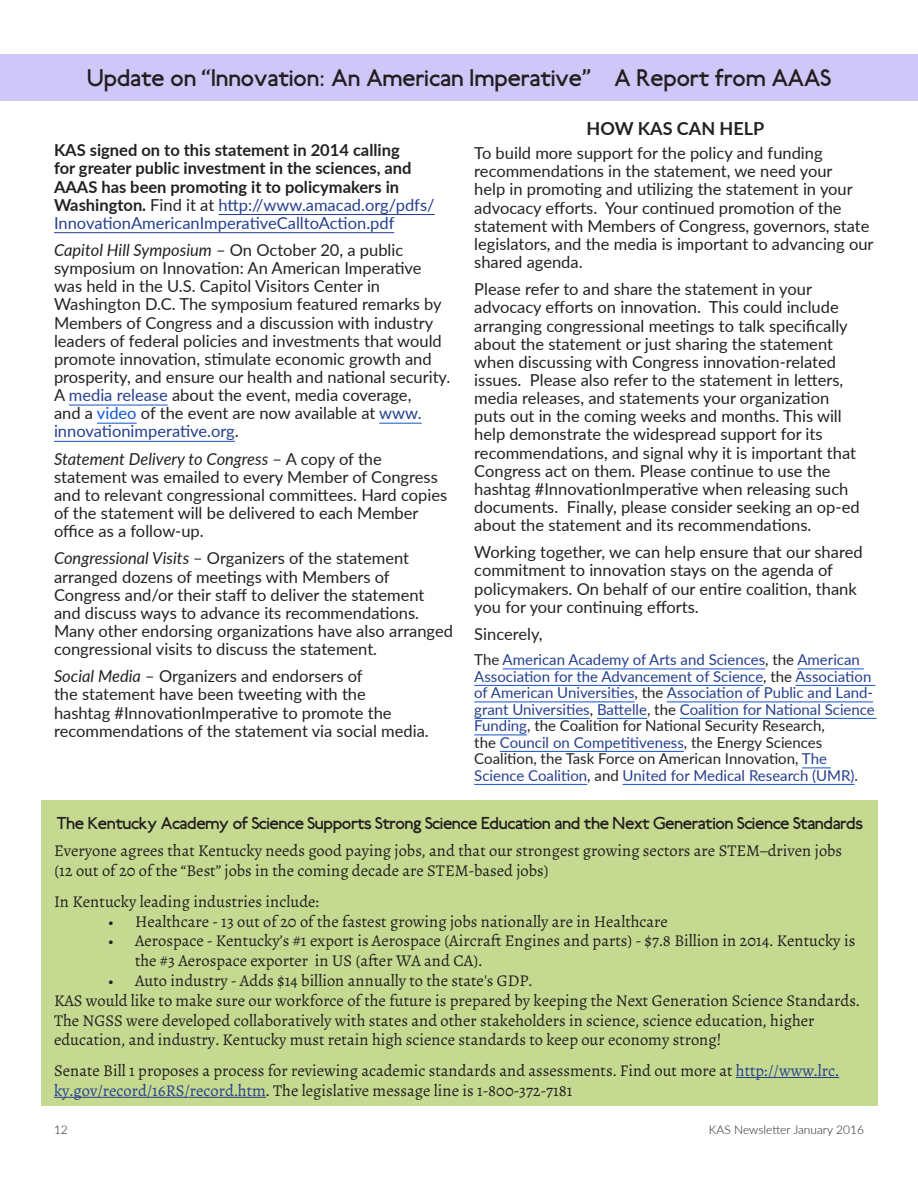
<style>
.page{position:relative;width:918px;height:1188px;background:#fff}
.page>*{position:absolute;margin:0;border:0;box-sizing:border-box;transform-origin:0 0}
.t1{font:24px "Railway";color:#231f20}
.t2{font:700 18px "Lato";color:#222}
.Paragraph_Style_1{font:17.25px "Railway";letter-spacing:-.02em;color:#231f20}
.t3{font:16.5px/18.1px "Lato";color:#222}
.Paragraph_Style_1-2{font:16.5px/19.8px "Alegreya";color:#231f20}
.t4{font:700 16.5px/18.1px "Lato";color:#222}
.t5{font:15px/16.5px "Lato";color:#253f8e}
.t6{font:300 12px "Lato";color:#231f20}
.s1{font-weight:400}
.s2{font-weight:400;color:#253f8e}
.s3{font-style:italic}
.s4{color:#253f8e}
.s5{color:#15c}
.s6{color:#222}
</style>
<div class="page">
<div style="left:41px;top:801px;width:837px;height:305px;background:#c5da90"></div>
<div style="left:0;top:54px;width:918px;height:46px;background:#d0c7f9"></div>
<hr style="left:219px;top:214px;width:216px;height:1px;background:#253f8e">
<hr style="left:54px;top:232px;width:340px;height:1px;background:#253f8e">
<hr style="left:69px;top:405px;width:99px;height:1px;background:#15c">
<hr style="left:97px;top:423px;width:40px;height:1px;background:#15c">
<hr style="left:379px;top:423px;width:43px;height:1px;background:#15c">
<hr style="left:54px;top:441px;width:181px;height:1px;background:#15c">
<hr style="left:503px;top:669px;width:262px;height:1px;background:#15c">
<hr style="left:798px;top:669px;width:66px;height:1px;background:#15c">
<hr style="left:474px;top:685px;width:289px;height:1px;background:#15c">
<hr style="left:796px;top:685px;width:79px;height:1px;background:#15c">
<hr style="left:474px;top:702px;width:161px;height:1px;background:#15c">
<hr style="left:667px;top:702px;width:206px;height:1px;background:#15c">
<hr style="left:474px;top:718px;width:116px;height:1px;background:#15c">
<hr style="left:597px;top:718px;width:50px;height:1px;background:#15c">
<hr style="left:680px;top:718px;width:197px;height:1px;background:#15c">
<hr style="left:474px;top:735px;width:53px;height:1px;background:#15c">
<hr style="left:500px;top:751px;width:184px;height:1px;background:#15c">
<svg style="left:802px;top:768px;width:29px;height:1px"></svg>
<hr style="left:474px;top:784px;width:113px;height:1px;background:#15c">
<hr style="left:623px;top:784px;width:232px;height:1px;background:#15c">
<hr style="left:736px;top:1077px;width:103px;height:1px;background:#253f8e">
<hr style="left:54px;top:1097px;width:212px;height:1px;background:#253f8e">
<p class="t1" style="left:87px;top:63px;width:745px">Update on “Innovation: An American Imperative” A Report from AAAS</p>
<p class="t4" style="left:54px;top:140px;width:382px">KAS signed on to this statement in 2014 calling<br>for greater public investment in the sciences, and AAAS has been promoting it to policymakers in Washington. <span class="s1">Find it at</span> <span class="s2">http://www.amacad.org/pdfs/ InnovationAmericanImperativeCalltoAction.pdf</span></p>
<p class="t3" style="left:54px;top:240px;width:398px"><span class="s3">Capitol Hill Symposium</span> – On October 20, a public symposium on Innovation: An American Imperative was held in the U.S. Capitol Visitors Center in Washington D.C. The symposium featured remarks by Members of Congress and a discussion with industry leaders of federal policies and investments that would promote innovation, stimulate economic growth and prosperity, and ensure our health and national security.<br>A <span class="s4">media release</span> about the event, media coverage,<br>and a <span class="s5">video</span> of the event are now available at <span class="s4">www. innovationimperative.org</span>.</p>
<p class="t3" style="left:54px;top:449px;width:395px"><span class="s3">Statement Delivery to Congress</span> – A copy of the statement was emailed to every Member of Congress and to relevant congressional committees. Hard copies of the statement will be delivered to each Member office as a follow-up.</p>
<p class="t3" style="left:54px;top:549px;width:401px"><span class="s3">Congressional Visits</span> – Organizers of the statement arranged dozens of meetings with Members of Congress and/or their staff to deliver the statement and discuss ways to advance its recommendations.<br>Many other endorsing organizations have also arranged congressional visits to discuss the statement.</p>
<p class="t3" style="left:54px;top:667px;width:376px"><span class="s3">Social Media</span> – Organizers and endorsers of<br>the statement have been tweeting with the<br>hashtag #InnovationImperative to promote the recommendations of the statement via social media.</p>
<p class="t2" style="left:587px;top:115px;width:179px">HOW KAS CAN HELP</p>
<p class="t3" style="left:474px;top:143px;width:401px">To build more support for the policy and funding recommendations in the statement, we need your<br>help in promoting and utilizing the statement in your advocacy efforts. Your continued promotion of the statement with Members of Congress, governors, state legislators, and the media is important to advancing our shared agenda.</p>
<p class="t3" style="left:474px;top:279px;width:387px">Please refer to and share the statement in your advocacy efforts on innovation. This could include arranging congressional meetings to talk specifically about the statement or just sharing the statement when discussing with Congress innovation-related issues. Please also refer to the statement in letters, media releases, and statements your organization puts out in the coming weeks and months. This will help demonstrate the widespread support for its recommendations, and signal why it is important that Congress act on them. Please continue to use the hashtag #InnovationImperative when releasing such documents. Finally, please consider seeking an op-ed about the statement and its recommendations.</p>
<p class="t3" style="left:474px;top:543px;width:390px">Working together, we can help ensure that our shared commitment to innovation stays on the agenda of policymakers. On behalf of our entire coalition, thank you for your continuing efforts.</p>
<p class="t3" style="left:474px;top:624px;width:70px">Sincerely,</p>
<p class="t5" style="left:474px;top:651px;width:402px"><span class="s6">The</span> American Academy of Arts and Sciences<span class="s6">, the</span> American Association for the Advancement of Science<span class="s6">, the</span> Association of American Universities<span class="s6">, the</span> Association of Public and Land&shy;grant Universities<span class="s6">,</span> Battelle<span class="s6">, the</span> Coalition for National Science Funding<span class="s6">, the Coalition for National Security Research,<br>the</span> Council on Competitiveness<span class="s6">, the Energy Sciences Coalition, the Task Force on American Innovation,</span> The Science Coalition<span class="s6">, and</span> United for Medical Research (UMR)<span class="s6">.</span></p>
<p class="Paragraph_Style_1" style="left:57px;top:812px;width:808px">The Kentucky Academy of Science Supports Strong Science Education and the Next Generation Science Standards</p>
<p class="Paragraph_Style_1-2" style="left:54px;top:841px;width:790px">Everyone agrees that Kentucky needs good paying jobs, and that our strongest growing sectors are STEM–driven jobs (12 out of 20 of the “Best” jobs in the coming decade are STEM-based jobs)</p>
<p class="Paragraph_Style_1-2" style="left:54px;top:892px;width:267px">In Kentucky leading industries include:</p>
<p class="Paragraph_Style_1-2" style="left:108px;top:911px;width:562px">• Healthcare - 13 out of 20 of the fastest growing jobs nationally are in Healthcare</p>
<p class="Paragraph_Style_1-2" style="left:135px;top:931px;width:722px;text-indent:-27px">• Aerospace - Kentucky’s #1 export is Aerospace (Aircraft Engines and parts) - $7.8 Billion in 2014. Kentucky is the #3 Aerospace exporter in US (after WA and CA).</p>
<p class="Paragraph_Style_1-2" style="left:108px;top:971px;width:426px">• Auto industry - Adds $14 billion annually to the state's GDP.</p>
<p class="Paragraph_Style_1-2" style="left:54px;top:991px;width:807px">KAS would like to make sure our workforce of the future is prepared by keeping the Next Generation Science Standards.<br>The NGSS were developed collaboratively with states and other stakeholders in science, science education, higher education, and industry. Kentucky must retain high science standards to keep our economy strong!</p>
<p class="Paragraph_Style_1-2" style="left:54px;top:1061px;width:787px">Senate Bill 1 proposes a process for reviewing academic standards and assessments. Find out more at <span class="s4">http://www.lrc. ky.gov/record/16RS/record.htm</span>. The legislative message line is 1-800-372-7181</p>
<p class="t6" style="left:54px;top:1121px;width:15px">12</p>
<p class="t6" style="left:709px;top:1122px;width:157px">KAS Newsletter January 2016</p>
</div>
